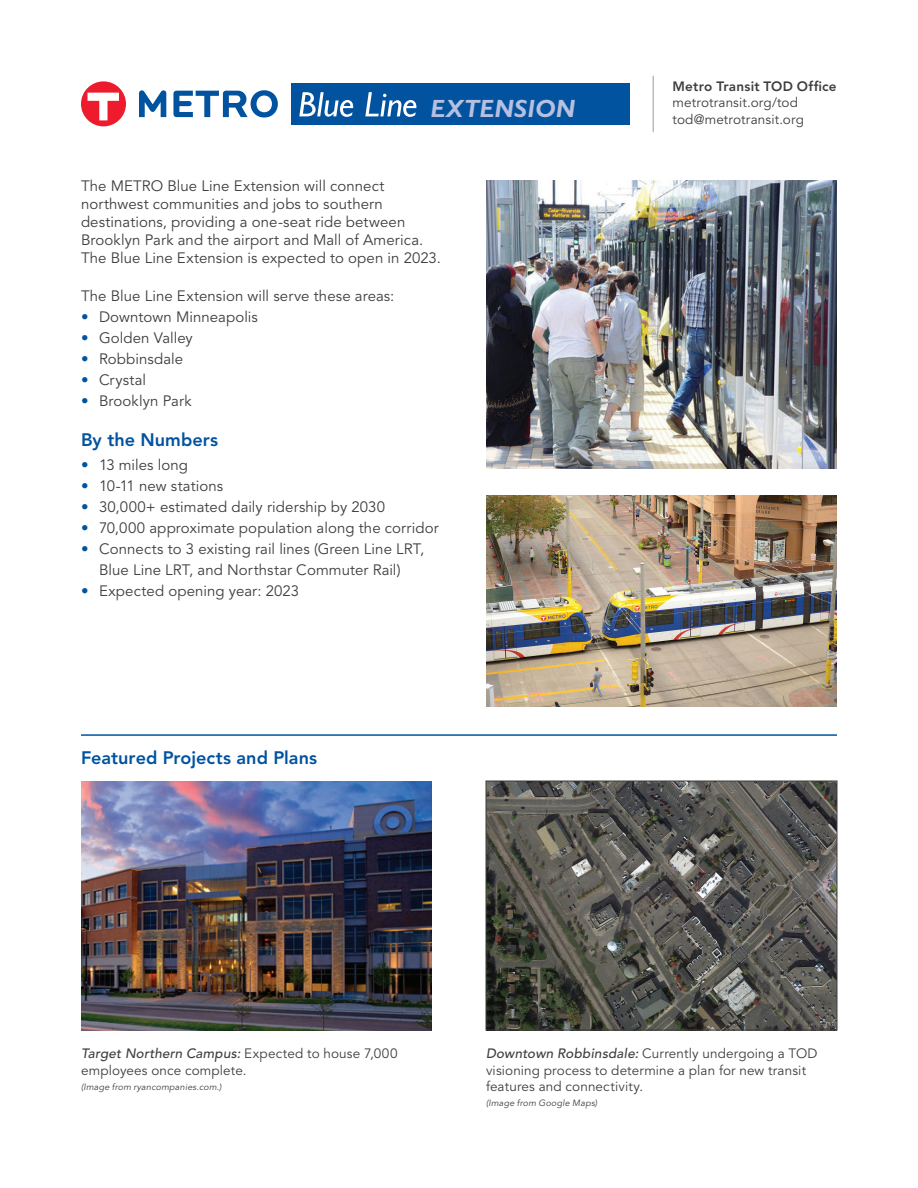
<style>
.page{position:relative;width:918px;height:1188px;background:#fff}
.page>*{position:absolute;margin:0;border:0;box-sizing:border-box;transform-origin:0 0}
.t1{font:italic 700 25.05px "Gill Sans";letter-spacing:.01em;color:#b7c0df}
.t2{font:800 18px "Avenir LT Std";color:#0153a0}
.t3{font:15px/18px "Avenir LT Std";letter-spacing:.005em;color:#3e3e3f}
.t4{font:13.5px/16.2px "Avenir LT Std";letter-spacing:.01em;color:#3e3e3f}
.t5{font:800 13.5px "Avenir LT Std";letter-spacing:.015em;color:#3e3e3f}
.t6{font:italic 9px "Avenir LT Std";letter-spacing:.02em;color:#3e3e3f}
.s1{color:#0153a0}
.s2{font-weight:500;font-style:italic}
</style>
<div class="page">
<img style="left:486px;top:180px;width:351px;height:288px">
<img style="left:81px;top:781px;width:351px;height:249px">
<img style="left:488px;top:783px;width:347px;height:245px">
<div style="left:486px;top:781px;width:351px;height:249px;border:1px solid #3e3e3f"></div>
<img style="left:486px;top:495px;width:351px;height:211px">
<hr style="left:81px;top:734px;width:756px;height:2px;background:#0153a0">
<svg style="left:139px;top:90px;width:27px;height:27px"></svg>
<svg style="left:173px;top:90px;width:105px;height:28px"></svg>
<div style="left:81px;top:81px;width:45px;height:45px;background:#ee1b2c;border-radius:50%"></div>
<svg style="left:88px;top:93px;width:31px;height:27px"></svg>
<div style="left:291px;top:83px;width:339px;height:42px;background:#0153a0"></div>
<svg style="left:299px;top:92px;width:55px;height:25px"></svg>
<svg style="left:365px;top:92px;width:52px;height:25px"></svg>
<hr style="left:652px;top:76px;width:2px;height:56px;background:#3e3e3f">
<h1 class="t1" style="left:430px;top:94px;width:147px">EXTENSION</h1>
<p class="t3" style="left:81px;top:178px;width:361px">The METRO Blue Line Extension will connect northwest communities and jobs to southern destinations, providing a one-seat ride between Brooklyn Park and the airport and Mall of America.<br>The Blue Line Extension is expected to open in 2023.</p>
<p class="t3" style="left:81px;top:287px;width:315px">The Blue Line Extension will serve these areas:</p>
<p class="t3" style="left:81px;top:308px;width:178px"><span class="s1">•</span> Downtown Minneapolis</p>
<p class="t3" style="left:81px;top:329px;width:113px"><span class="s1">•</span> Golden Valley</p>
<p class="t3" style="left:81px;top:350px;width:104px"><span class="s1">•</span> Robbinsdale</p>
<p class="t3" style="left:81px;top:371px;width:67px"><span class="s1">•</span> Crystal</p>
<p class="t3" style="left:81px;top:392px;width:112px"><span class="s1">•</span> Brooklyn Park</p>
<p class="t2" style="left:81px;top:429px;width:139px">By the Numbers</p>
<p class="t3" style="left:81px;top:456px;width:109px"><span class="s1">•</span> 13 miles long</p>
<p class="t3" style="left:81px;top:477px;width:144px"><span class="s1">•</span> 10-11 new stations</p>
<p class="t3" style="left:81px;top:498px;width:306px"><span class="s1">•</span> 30,000+ estimated daily ridership by 2030</p>
<p class="t3" style="left:81px;top:519px;width:359px"><span class="s1">•</span> 70,000 approximate population along the corridor</p>
<p class="t3" style="left:81px;top:539px;width:345px;line-height:21px;text-align:center"><span class="s1">•</span> Connects to 3 existing rail lines (Green Line LRT,<br>Blue Line LRT, and Northstar Commuter Rail)</p>
<p class="t3" style="left:81px;top:582px;width:220px"><span class="s1">•</span> Expected opening year: 2023</p>
<p class="t2" style="left:81px;top:748px;width:238px">Featured Projects and Plans</p>
<p class="t5" style="left:673px;top:79px;width:166px">Metro Transit TOD Office</p>
<p class="t4" style="left:673px;top:95px;width:133px">metrotransit.org/tod tod@metrotransit.org</p>
<p class="t4" style="left:81px;top:1046px;width:318px"><span class="s2">Target Northern Campus:</span> Expected to house 7,000 employees once complete.</p>
<p class="t6" style="left:81px;top:1082px;width:142px">(Image from ryancompanies.com.)</p>
<p class="t4" style="left:486px;top:1046px;width:333px"><span class="s2">Downtown Robbinsdale:</span> Currently undergoing a TOD visioning process to determine a plan for new transit features and connectivity.</p>
<p class="t6" style="left:486px;top:1098px;width:113px">(Image from Google Maps)</p>
</div>
